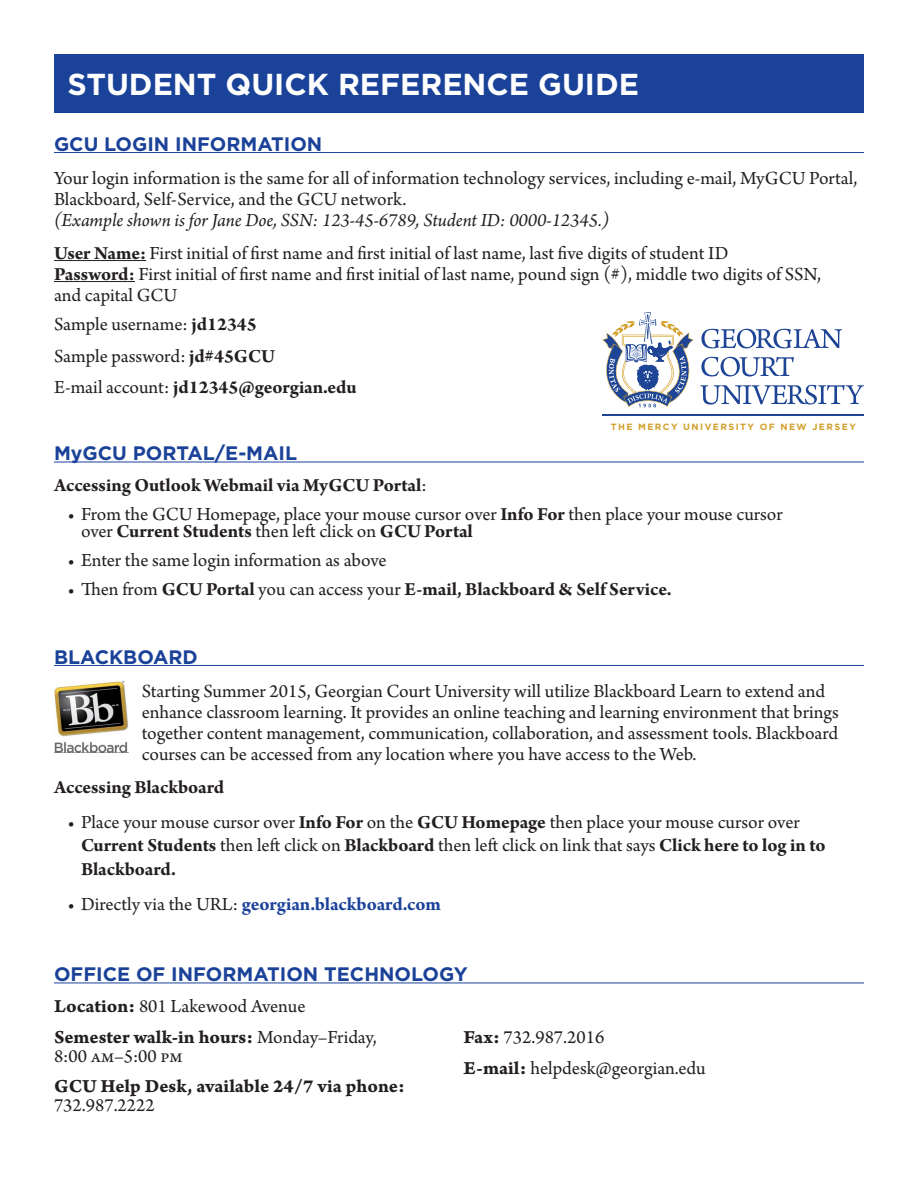
<style>
.page{position:relative;width:918px;height:1188px;background:#fff}
.page>*{position:absolute;margin:0;border:0;box-sizing:border-box;transform-origin:0 0}
.t1{font:700 30.3px "Gotham";color:#fff}
.t2{font:19.5px/21px "Arno Pro";color:#231f20}
.t3{font:700 19.5px "Arno Pro";letter-spacing:-.005em;color:#231f20}
.t4{font:700 19.5px "Gotham";color:#1b4299}
.t5{font:19.5px/18.9px "Arno Pro Bold Caption";letter-spacing:-.005em;color:#231f20}
.t6{font:700 19.5px "Arno Pro";letter-spacing:-.005em;color:#1b4299}
.t7{font:700 9.15px "Gotham";letter-spacing:.16em;color:#d39f28}
.s1{font-style:italic}
.s2{font-weight:700}
.s3{font-weight:400}
.s4{font-weight:400;color:#231f20}
.s5{font-family:"Arno Pro Bold Caption"}
.s6{font-family:"Arno Pro"}
</style>
<div class="page">
<hr style="left:54px;top:152px;width:810px;height:1px;background:#1b4299">
<hr style="left:54px;top:260px;width:92px;height:1px;background:#231f20">
<hr style="left:54px;top:281px;width:81px;height:1px;background:#231f20">
<hr style="left:54px;top:462px;width:810px;height:1px;background:#1b4299">
<hr style="left:54px;top:665px;width:810px;height:1px;background:#1b4299">
<hr style="left:54px;top:982px;width:810px;height:1px;background:#1b4299">
<div style="left:54px;top:54px;width:810px;height:58px;background:#1b4299"></div>
<img style="left:54px;top:681px;width:74px;height:72px">
<hr style="left:602px;top:414px;width:261px;height:1px;background:#1d4495">
<svg style="left:701px;top:329px;width:141px;height:19px"></svg>
<svg style="left:701px;top:357px;width:93px;height:19px"></svg>
<svg style="left:700px;top:385px;width:164px;height:20px"></svg>
<svg style="left:602px;top:312px;width:92px;height:95px"></svg>
<p class="t1" style="left:68px;top:64px;width:573px">STUDENT QUICK REFERENCE GUIDE</p>
<p class="t4" style="left:54px;top:131px;width:270px">GCU LOGIN INFORMATION</p>
<p class="t2" style="left:54px;top:168px;width:805px">Your login information is the same for all of information technology services, including e-mail, MyGCU Portal,<br>Blackboard, Self-Service, and the GCU network.<br><span class="s1">(Example shown is for Jane Doe, SSN: 123-45-6789, Student ID: 0000-12345.)</span></p>
<p class="t2" style="left:54px;top:243px;width:769px"><span class="s2">User Name:</span> First initial of first name and first initial of last name, last five digits of student ID<br><span class="s2">Password:</span> First initial of first name and first initial of last name, pound sign (#), middle two digits of SSN, and capital GCU</p>
<p class="t2" style="left:54px;top:315px;width:204px">Sample username: <span class="s2">jd12345</span></p>
<p class="t2" style="left:54px;top:346px;width:222px">Sample password: <span class="s2">jd#45GCU</span></p>
<p class="t3" style="left:54px;top:376px;width:304px"><span class="s3">E-mail account:</span> jd12345@georgian.edu</p>
<p class="t7" style="left:611px;top:421px;width:247px">THE MERCY UNIVERSITY OF NEW JERSEY</p>
<p class="t4" style="left:54px;top:440px;width:245px">MyGCU PORTAL/E-MAIL</p>
<p class="t3" style="left:54px;top:474px;width:374px">Accessing Outlook Webmail via MyGCU Portal<span class="s3">:</span></p>
<p class="t2" style="left:81px;top:507px;width:703px;line-height:17px;text-indent:-14px">• From the GCU Homepage, place your mouse cursor over <span class="s2">Info For</span> then place your mouse cursor over <span class="s2">Current Students</span> then left click on <span class="s2">GCU Portal</span></p>
<p class="t2" style="left:68px;top:551px;width:321px">• Enter the same login information as above</p>
<p class="t3" style="left:68px;top:578px;width:606px"><span class="s3">• Then from</span> GCU Portal <span class="s3">you can access your</span> E-mail, Blackboard &amp; Self Service.</p>
<p class="t4" style="left:54px;top:644px;width:145px">BLACKBOARD</p>
<p class="t2" style="left:142px;top:681px;width:699px">Starting Summer 2015, Georgian Court University will utilize Blackboard Learn to extend and enhance classroom learning. It provides an online teaching and learning environment that brings together content management, communication, collaboration, and assessment tools. Blackboard courses can be accessed from any location where you have access to the Web.</p>
<p class="t3" style="left:54px;top:775px;width:172px">Accessing Blackboard</p>
<p class="t2" style="left:81px;top:811px;width:746px;line-height:23.4px;text-indent:-14px">• Place your mouse cursor over <span class="s2">Info For</span> on the <span class="s2">GCU Homepage</span> then place your mouse cursor over<br><span class="s2">Current Students</span> then left click on <span class="s2">Blackboard</span> then left click on link that says <span class="s2">Click here to log in to<br>Blackboard.</span></p>
<p class="t6" style="left:68px;top:893px;width:375px"><span class="s4">• Directly via the URL:</span> georgian.blackboard.com</p>
<p class="t4" style="left:54px;top:961px;width:415px">OFFICE OF INFORMATION TECHNOLOGY</p>
<p class="t2" style="left:54px;top:997px;width:253px"><span class="s5">Location:</span> 801 Lakewood Avenue</p>
<p class="t2" style="left:54px;top:1028px;width:324px;line-height:18.9px"><span class="s5">Semester walk-in hours:</span> Monday–Friday,<br>8:00 am–5:00 pm</p>
<p class="t5" style="left:54px;top:1078px;width:352px">GCU Help Desk, available 24/7 via phone:<br><span class="s6">732.987.2222</span></p>
<p class="t2" style="left:464px;top:1027px;width:142px"><span class="s5">Fax:</span> 732.987.2016</p>
<p class="t2" style="left:464px;top:1058px;width:244px"><span class="s5">E-mail:</span> helpdesk@georgian.edu</p>
</div>
